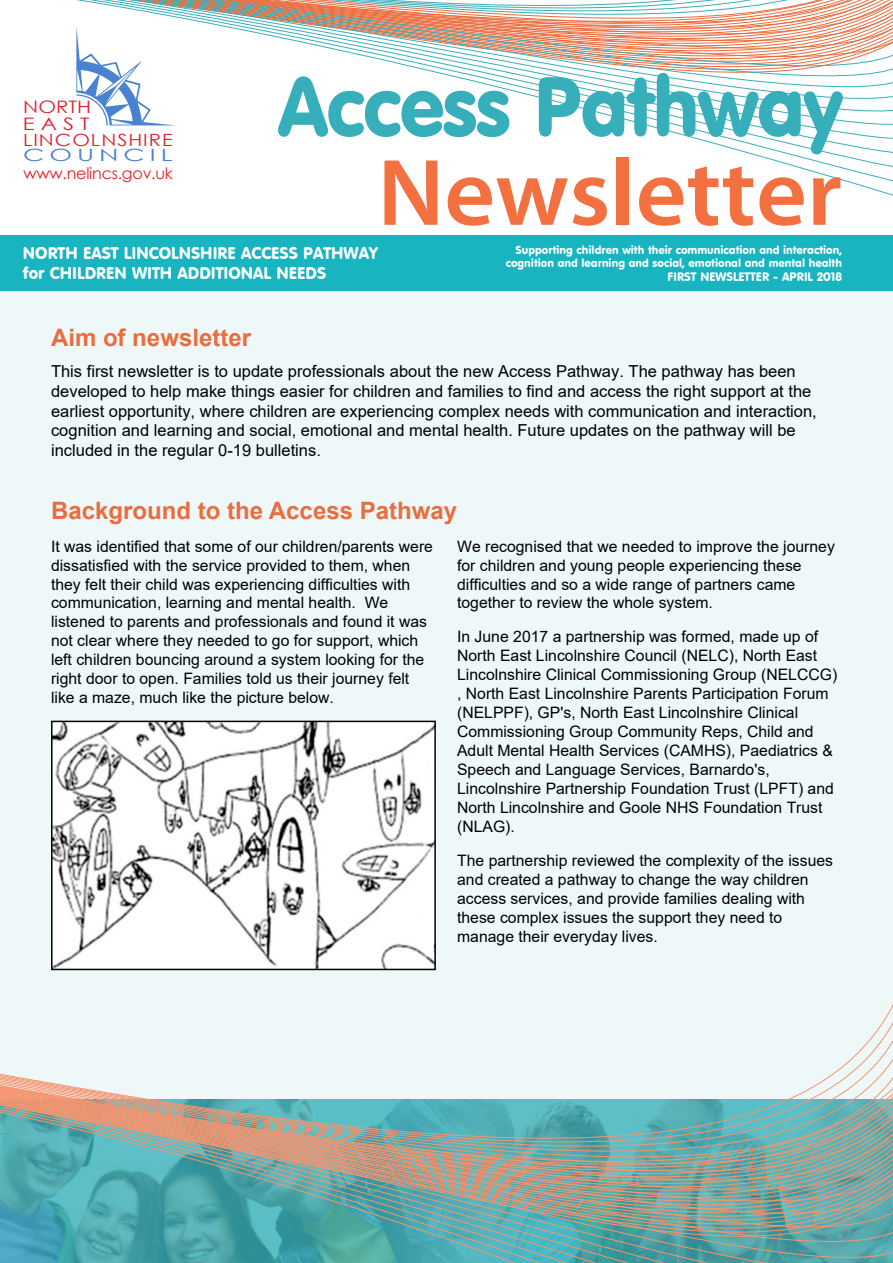
<style>
.page{position:relative;width:893px;height:1263px;background:#fff}
.page>*{position:absolute;margin:0;border:0;box-sizing:border-box;transform-origin:0 0}
.t1{font:600 95.25px "Myriad Pro";color:#f37140;scale:1.04 1}
.t2{font:82.5px "VAG Rounded BT";letter-spacing:-.015em;color:#37afba}
.t3{font:700 24px "Arial";color:#ea6d3e}
.t4{font:17.25px/16px "Century Gothic";color:#e41f2d;scale:1.18 1}
.t5{font:16.95px "Century Gothic";letter-spacing:.05em;color:#e41f2d;scale:1.2 1}
.t6{font:16.95px "Century Gothic";letter-spacing:.19em;color:#4882d0;scale:1.55 1}
.t7{font:16.5px/19.8px "Arial";color:#000}
.t8{font:16.5px/20.2px "VAG Rounded BT";color:#fff}
.t9{font:16.05px "Century Gothic";letter-spacing:-.015em;color:#e41f2d}
.t10{font:15.75px/18.9px "Arial";color:#000}
.t11{font:12px "VAG Rounded BT";color:#fff}
.t12{font:11.25px/13.5px "VAG Rounded BT";color:#fff;text-align:right}
</style>
<div class="page">
<div style="left:0;top:283px;width:893px;height:821px;background:#eff8f9"></div>
<div style="left:0;top:239px;width:893px;height:51px;background:#18b4c0"></div>
<div style="left:0;top:235px;width:893px;height:5px;background:#18b4c0"></div>
<svg style="left:106px;top:125px;width:787px;height:71px"></svg>
<svg style="left:0;top:1078px;width:893px;height:185px;background:#7faeab"></svg>
<svg style="left:76px;top:0;width:817px;height:125px"></svg>
<img style="left:54px;top:724px;width:379px;height:243px">
<div style="left:51px;top:721px;width:385px;height:249px;border:2px solid #000"></div>
<p class="t4" style="left:23px;top:101px;width:59px">NORTH<br>E A S T</p>
<p class="t5" style="left:23px;top:133px;width:126px">LINCOLNSHIRE</p>
<p class="t6" style="left:23px;top:149px;width:98px">COUNCIL</p>
<p class="t9" style="left:23px;top:167px;width:151px">www.nelincs.gov.uk</p>
<h2 class="t2" style="left:278px;top:73px;width:565px">Access Pathway</h2>
<h1 class="t1" style="left:378px;top:153px;width:448px">Newsletter</h1>
<p class="t8" style="left:23px;top:244px;width:356px">NORTH EAST LINCOLNSHIRE ACCESS PATHWAY for CHILDREN WITH ADDITIONAL NEEDS</p>
<h3 class="t3" style="left:51px;top:329px;width:202px">Aim of newsletter</h3>
<p class="t12" style="left:506px;top:244px;width:338px">Supporting children with their communication and interaction, cognition and learning and social, emotional and mental health</p>
<p class="t11" style="left:668px;top:272px;width:176px">FIRST NEWSLETTER - APRIL 2018</p>
<p class="t7" style="left:51px;top:363px;width:767px">This first newsletter is to update professionals about the new Access Pathway. The pathway has been developed to help make things easier for children and families to find and access the right support at the earliest opportunity, where children are experiencing complex needs with communication and interaction, cognition and learning and social, emotional and mental health. Future updates on the pathway will be included in the regular 0-19 bulletins.</p>
<h3 class="t3" style="left:51px;top:502px;width:408px">Background to the Access Pathway</h3>
<p class="t10" style="left:51px;top:538px;width:383px">It was identified that some of our children/parents were dissatisfied with the service provided to them, when they felt their child was experiencing difficulties with communication, learning and mental health. We listened to parents and professionals and found it was not clear where they needed to go for support, which left children bouncing around a system looking for the right door to open. Families told us their journey felt like a maze, much like the picture below.</p>
<p class="t10" style="left:457px;top:538px;width:379px">We recognised that we needed to improve the journey for children and young people experiencing these difficulties and so a wide range of partners came together to review the whole system.</p>
<p class="t10" style="left:457px;top:629px;width:382px">In June 2017 a partnership was formed, made up of North East Lincolnshire Council (NELC), North East Lincolnshire Clinical Commissioning Group (NELCCG) , North East Lincolnshire Parents Participation Forum (NELPPF), GP's, North East Lincolnshire Clinical Commissioning Group Community Reps, Child and Adult Mental Health Services (CAMHS), Paediatrics &amp; Speech and Language Services, Barnardo's, Lincolnshire Partnership Foundation Trust (LPFT) and North Lincolnshire and Goole NHS Foundation Trust (NLAG).</p>
<p class="t10" style="left:457px;top:852px;width:377px">The partnership reviewed the complexity of the issues and created a pathway to change the way children access services, and provide families dealing with these complex issues the support they need to manage their everyday lives.</p>
</div>
